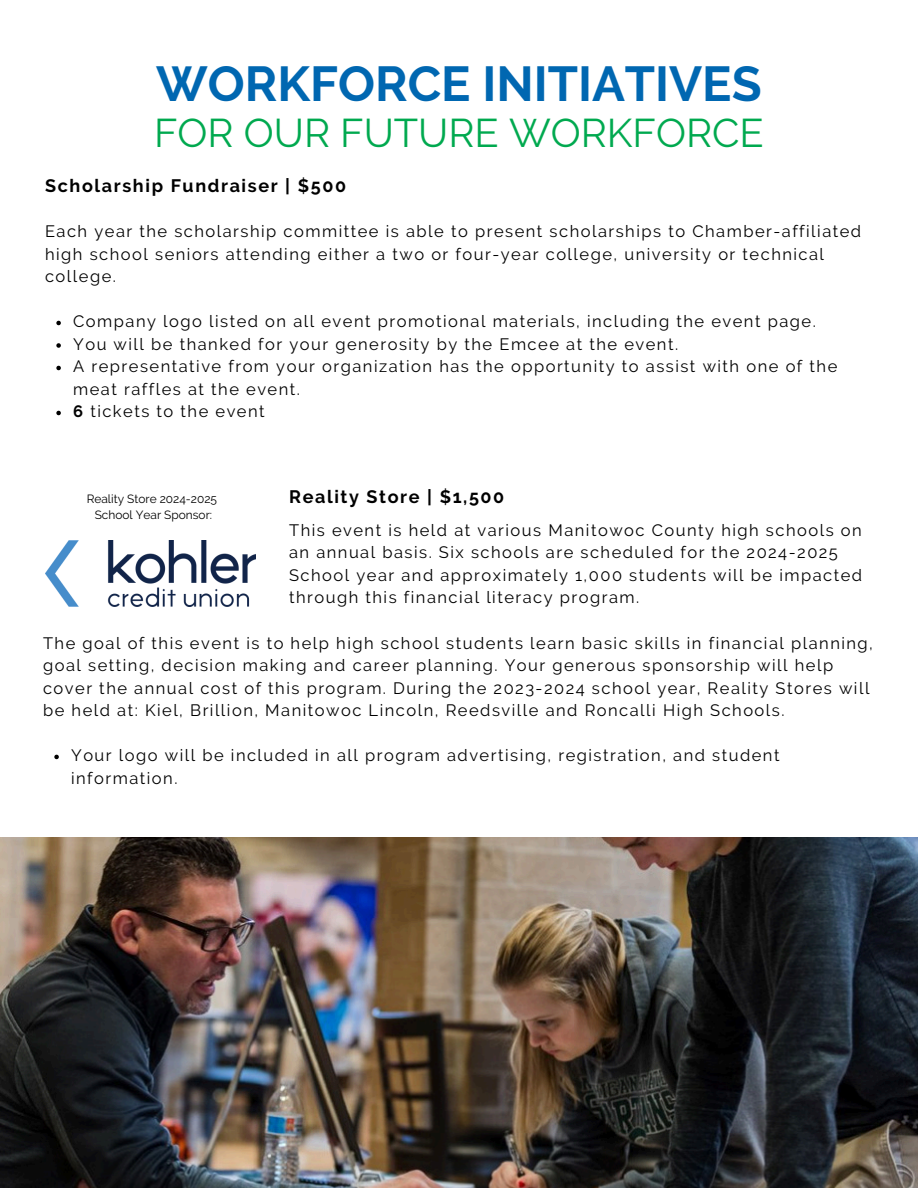
<style>
.page{position:relative;width:918px;height:1188px;background:#fff}
.page>*{position:absolute;margin:0;border:0;box-sizing:border-box;transform-origin:0 0}
.t1{font:700 48.9px "Raleway";color:#0067b1}
.t2{font:39.9px "Raleway";color:#00a94f}
.t3{font:700 18px "Raleway";letter-spacing:.09em;color:#000}
.t4{font:16.5px/22.5px "Raleway";letter-spacing:.09em;color:#000}
.t5{font:11.85px/15.9px "Raleway";color:#000;text-align:center}
.s1{font-weight:700}
</style>
<div class="page">
<img style="left:1px;top:837px;width:917px;height:351px">
<img style="left:45px;top:540px;width:210px;height:67px">
<svg style="left:54px;top:755px;width:5px;height:4px"></svg>
<svg style="left:56px;top:321px;width:5px;height:4px"></svg>
<svg style="left:56px;top:343px;width:5px;height:5px"></svg>
<svg style="left:56px;top:366px;width:5px;height:4px"></svg>
<svg style="left:56px;top:411px;width:5px;height:4px"></svg>
<h1 class="t1" style="left:156px;top:55px;width:607px">WORKFORCE INITIATIVES</h1>
<h2 class="t2" style="left:154px;top:109px;width:611px">FOR OUR FUTURE WORKFORCE</h2>
<p class="t3" style="left:45px;top:176px;width:303px">Scholarship Fundraiser | $500</p>
<p class="t4" style="left:45px;top:220px;width:818px">Each year the scholarship committee is able to present scholarships to Chamber-affiliated high school seniors attending either a two or four-year college, university or technical college.</p>
<p class="t4" style="left:73px;top:310px;width:766px">Company logo listed on all event promotional materials, including the event page.<br>You will be thanked for your generosity by the Emcee at the event.<br>A representative from your organization has the opportunity to assist with one of the meat raffles at the event.<br><span class="s1">6</span> tickets to the event</p>
<p class="t5" style="left:87px;top:491px;width:132px">Reality Store 2024-2025<br>School Year Sponsor:</p>
<p class="t3" style="left:289px;top:486px;width:217px">Reality Store | $1,500</p>
<p class="t4" style="left:289px;top:519px;width:575px">This event is held at various Manitowoc County high schools on an annual basis. Six schools are scheduled for the 2024-2025<br>School year and approximately 1,000 students will be impacted through this financial literacy program.</p>
<p class="t4" style="left:43px;top:632px;width:831px">The goal of this event is to help high school students learn basic skills in financial planning, goal setting, decision making and career planning. Your generous sponsorship will help cover the annual cost of this program. During the 2023-2024 school year, Reality Stores will be held at: Kiel, Brillion, Manitowoc Lincoln, Reedsville and Roncalli High Schools.</p>
<p class="t4" style="left:71px;top:744px;width:710px">Your logo will be included in all program advertising, registration, and student information.</p>
</div>
